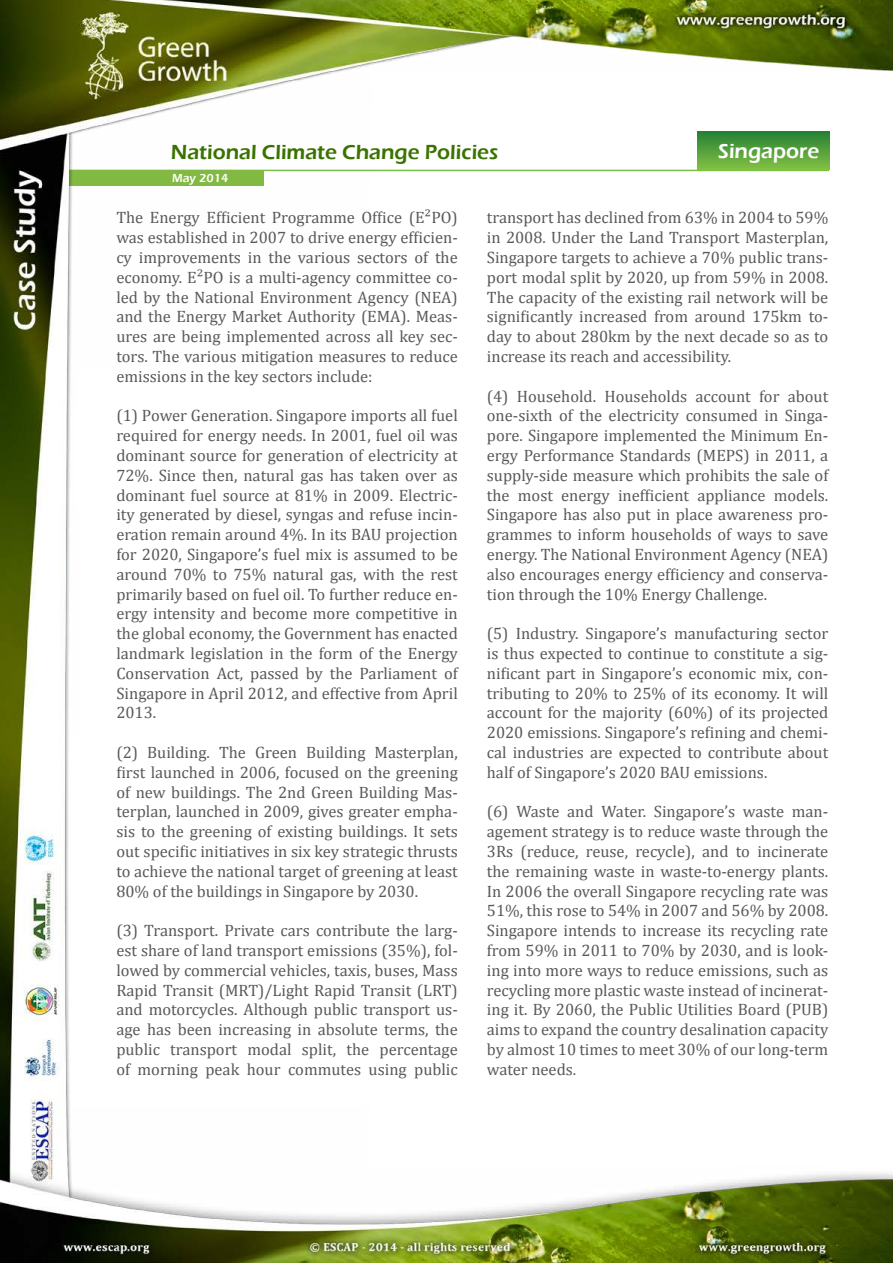
<style>
.page{position:relative;width:893px;height:1263px;background:#fff}
.page>*{position:absolute;margin:0;border:0;box-sizing:border-box;transform-origin:0 0}
.t1{font:600 21px "Eras ITC";color:#3b7300}
.t2{font:600 21px "Eras ITC";color:#fff}
.t3{font:16.5px/19.8px "Cambria";color:#58595b;text-align:justify}
.t4{font:600 12px "Eras ITC";color:#fff}
</style>
<div class="page">
<img style="left:0;top:0;width:893px;height:1263px">
<p class="t1" style="left:171px;top:140px;width:329px">National Climate Change Policies</p>
<p class="t2" style="left:718px;top:139px;width:102px">Singapore</p>
<p class="t4" style="left:172px;top:171px;width:58px">May 2014</p>
<p class="t3" style="left:116px;top:208px;width:343px">The Energy Efficient Programme Office (E²PO) was established in 2007 to drive energy efficien&shy;cy improvements in the various sectors of the economy. E²PO is a multi-agency committee co&shy;led by the National Environment Agency (NEA) and the Energy Market Authority (EMA). Meas&shy;ures are being implemented across all key sec&shy;tors. The various mitigation measures to reduce emissions in the key sectors include:</p>
<p class="t3" style="left:116px;top:406px;width:343px">(1) Power Generation. Singapore imports all fuel required for energy needs. In 2001, fuel oil was dominant source for generation of electricity at 72%. Since then, natural gas has taken over as dominant fuel source at 81% in 2009. Electric&shy;ity generated by diesel, syngas and refuse incin&shy;eration remain around 4%. In its BAU projection for 2020, Singapore’s fuel mix is assumed to be around 70% to 75% natural gas, with the rest primarily based on fuel oil. To further reduce en&shy;ergy intensity and become more competitive in the global economy, the Government has enacted landmark legislation in the form of the Energy Conservation Act, passed by the Parliament of Singapore in April 2012, and effective from April 2013.</p>
<p class="t3" style="left:116px;top:742px;width:343px">(2) Building. The Green Building Masterplan, first launched in 2006, focused on the greening of new buildings. The 2nd Green Building Mas&shy;terplan, launched in 2009, gives greater empha&shy;sis to the greening of existing buildings. It sets out specific initiatives in six key strategic thrusts to achieve the national target of greening at least 80% of the buildings in Singapore by 2030.</p>
<p class="t3" style="left:116px;top:921px;width:343px">(3) Transport. Private cars contribute the larg&shy;est share of land transport emissions (35%), fol&shy;lowed by commercial vehicles, taxis, buses, Mass Rapid Transit (MRT)/Light Rapid Transit (LRT) and motorcycles. Although public transport us&shy;age has been increasing in absolute terms, the public transport modal split, the percentage of morning peak hour commutes using public</p>
<p class="t3" style="left:487px;top:208px;width:343px">transport has declined from 63% in 2004 to 59% in 2008. Under the Land Transport Masterplan, Singapore targets to achieve a 70% public trans&shy;port modal split by 2020, up from 59% in 2008.<br>The capacity of the existing rail network will be significantly increased from around 175km to&shy;day to about 280km by the next decade so as to increase its reach and accessibility.</p>
<p class="t3" style="left:487px;top:386px;width:343px">(4) Household. Households account for about one-sixth of the electricity consumed in Singa&shy;pore. Singapore implemented the Minimum En&shy;ergy Performance Standards (MEPS) in 2011, a supply-side measure which prohibits the sale of the most energy inefficient appliance models.<br>Singapore has also put in place awareness pro&shy;grammes to inform households of ways to save energy. The National Environment Agency (NEA) also encourages energy efficiency and conserva&shy;tion through the 10% Energy Challenge.</p>
<p class="t3" style="left:487px;top:624px;width:343px">(5) Industry. Singapore’s manufacturing sector is thus expected to continue to constitute a sig&shy;nificant part in Singapore’s economic mix, con&shy;tributing to 20% to 25% of its economy. It will account for the majority (60%) of its projected 2020 emissions. Singapore’s refining and chemi&shy;cal industries are expected to contribute about half of Singapore’s 2020 BAU emissions.</p>
<p class="t3" style="left:487px;top:802px;width:343px">(6) Waste and Water. Singapore’s waste man&shy;agement strategy is to reduce waste through the 3Rs (reduce, reuse, recycle), and to incinerate the remaining waste in waste-to-energy plants.<br>In 2006 the overall Singapore recycling rate was 51%, this rose to 54% in 2007 and 56% by 2008.<br>Singapore intends to increase its recycling rate from 59% in 2011 to 70% by 2030, and is look&shy;ing into more ways to reduce emissions, such as recycling more plastic waste instead of incinerat&shy;ing it. By 2060, the Public Utilities Board (PUB) aims to expand the country desalination capacity by almost 10 times to meet 30% of our long-term water needs.</p>
</div>
